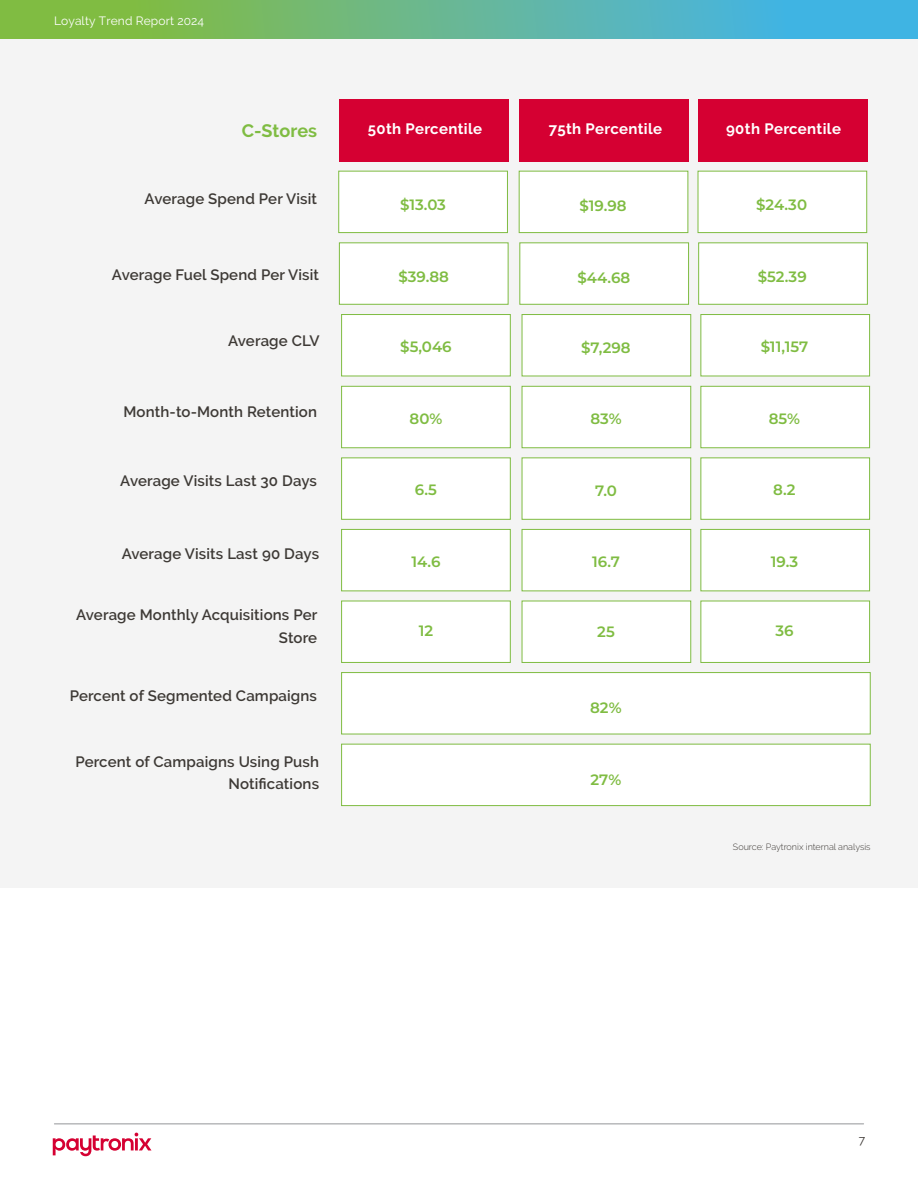
<style>
.page{position:relative;width:918px;height:1188px;background:#fff}
.page>*{position:absolute;margin:0;border:0;box-sizing:border-box;transform-origin:0 0}
.t1{font:700 18px "Raleway";color:#7fbc42}
.t2{font:600 15px/22.5px "Raleway";letter-spacing:.01em;color:#3d3935;text-align:right}
.t3{font:600 15px "Montserrat";color:#7fbc42}
.t4{font:700 15px "Raleway";letter-spacing:.025em;color:#fff}
.t5{font:12px "Raleway";letter-spacing:.01em;color:#fff}
.t6{font:12px "Raleway";color:#3d3935}
.t7{font:300 9px "Raleway";color:#3d3935}
</style>
<div class="page">
<svg style="left:53px;top:1133px;width:99px;height:23px"></svg>
<hr style="left:54px;top:1124px;width:810px;height:1px;background:#939598">
<svg style="left:0;top:0;width:918px;height:40px;background:#68b995"></svg>
<div style="left:0;top:40px;width:918px;height:848px;background:#f4f4f4"></div>
<div style="left:339px;top:99px;width:170px;height:62px;background:#d50032"></div>
<div style="left:520px;top:99px;width:169px;height:62px;background:#d50032"></div>
<div style="left:698px;top:99px;width:170px;height:62px;background:#d50032"></div>
<div style="left:338px;top:171px;width:170px;height:62px;background:#fff;border:1px solid #7fbc42"></div>
<div style="left:519px;top:171px;width:169px;height:62px;background:#fff;border:1px solid #7fbc42"></div>
<div style="left:698px;top:171px;width:169px;height:62px;background:#fff;border:1px solid #7fbc42"></div>
<div style="left:341px;top:314px;width:170px;height:62px;background:#fff;border:1px solid #7fbc42"></div>
<div style="left:522px;top:314px;width:169px;height:62px;background:#fff;border:1px solid #7fbc42"></div>
<div style="left:700px;top:314px;width:170px;height:62px;background:#fff;border:1px solid #7fbc42"></div>
<div style="left:341px;top:386px;width:170px;height:62px;background:#fff;border:1px solid #7fbc42"></div>
<div style="left:522px;top:386px;width:169px;height:62px;background:#fff;border:1px solid #7fbc42"></div>
<div style="left:700px;top:386px;width:170px;height:62px;background:#fff;border:1px solid #7fbc42"></div>
<div style="left:341px;top:457px;width:170px;height:63px;background:#fff;border:1px solid #7fbc42"></div>
<div style="left:522px;top:457px;width:169px;height:63px;background:#fff;border:1px solid #7fbc42"></div>
<div style="left:700px;top:457px;width:170px;height:63px;background:#fff;border:1px solid #7fbc42"></div>
<div style="left:341px;top:529px;width:170px;height:62px;background:#fff;border:1px solid #7fbc42"></div>
<div style="left:522px;top:529px;width:169px;height:62px;background:#fff;border:1px solid #7fbc42"></div>
<div style="left:700px;top:529px;width:170px;height:62px;background:#fff;border:1px solid #7fbc42"></div>
<div style="left:341px;top:601px;width:170px;height:62px;background:#fff;border:1px solid #7fbc42"></div>
<div style="left:522px;top:601px;width:169px;height:62px;background:#fff;border:1px solid #7fbc42"></div>
<div style="left:700px;top:601px;width:170px;height:62px;background:#fff;border:1px solid #7fbc42"></div>
<div style="left:341px;top:672px;width:530px;height:62px;background:#fff;border:1px solid #7fbc42"></div>
<div style="left:341px;top:744px;width:530px;height:62px;background:#fff;border:1px solid #7fbc42"></div>
<div style="left:339px;top:242px;width:169px;height:63px;background:#fff;border:1px solid #7fbc42"></div>
<div style="left:519px;top:242px;width:170px;height:63px;background:#fff;border:1px solid #7fbc42"></div>
<div style="left:698px;top:242px;width:170px;height:63px;background:#fff;border:1px solid #7fbc42"></div>
<p class="t5" style="left:54px;top:13px;width:152px">Loyalty Trend Report 2024</p>
<p class="t1" style="left:242px;top:121px;width:77px">C-Stores</p>
<p class="t2" style="left:145px;top:187px;width:174px">Average Spend Per Visit</p>
<p class="t4" style="left:368px;top:120px;width:116px">50th Percentile</p>
<p class="t4" style="left:549px;top:120px;width:115px">75th Percentile</p>
<p class="t4" style="left:726px;top:120px;width:117px">90th Percentile</p>
<p class="t3" style="left:400px;top:194px;width:47px">$13.03</p>
<p class="t3" style="left:580px;top:195px;width:49px">$19.98</p>
<p class="t3" style="left:756px;top:194px;width:53px">$24.30</p>
<p class="t2" style="left:112px;top:263px;width:209px">Average Fuel Spend Per Visit</p>
<p class="t3" style="left:398px;top:266px;width:52px">$39.88</p>
<p class="t3" style="left:577px;top:267px;width:54px">$44.68</p>
<p class="t3" style="left:758px;top:266px;width:50px">$52.39</p>
<p class="t2" style="left:228px;top:330px;width:93px">Average CLV</p>
<p class="t2" style="left:124px;top:401px;width:195px">Month-to-Month Retention</p>
<p class="t2" style="left:120px;top:470px;width:198px">Average Visits Last 30 Days</p>
<p class="t2" style="left:122px;top:543px;width:199px">Average Visits Last 90 Days</p>
<p class="t2" style="left:76px;top:604px;width:243px">Average Monthly Acquisitions Per<br>Store</p>
<p class="t2" style="left:70px;top:684px;width:249px">Percent of Segmented Campaigns</p>
<p class="t2" style="left:76px;top:750px;width:245px">Percent of Campaigns Using Push<br>Notifications</p>
<p class="t3" style="left:400px;top:336px;width:53px">$5,046</p>
<p class="t3" style="left:581px;top:337px;width:51px">$7,298</p>
<p class="t3" style="left:761px;top:336px;width:49px">$11,157</p>
<p class="t3" style="left:410px;top:408px;width:34px">80%</p>
<p class="t3" style="left:590px;top:408px;width:33px">83%</p>
<p class="t3" style="left:769px;top:408px;width:33px">85%</p>
<p class="t3" style="left:415px;top:479px;width:23px">6.5</p>
<p class="t3" style="left:595px;top:480px;width:23px">7.0</p>
<p class="t3" style="left:773px;top:479px;width:24px">8.2</p>
<p class="t3" style="left:411px;top:551px;width:31px">14.6</p>
<p class="t3" style="left:592px;top:551px;width:29px">16.7</p>
<p class="t3" style="left:771px;top:551px;width:29px">19.3</p>
<p class="t3" style="left:419px;top:620px;width:16px">12</p>
<p class="t3" style="left:597px;top:621px;width:19px">25</p>
<p class="t3" style="left:775px;top:620px;width:20px">36</p>
<p class="t3" style="left:590px;top:697px;width:33px">82%</p>
<p class="t3" style="left:591px;top:769px;width:32px">27%</p>
<p class="t7" style="left:733px;top:841px;width:139px">Source: Paytronix internal analysis</p>
<p class="t6" style="left:859px;top:1133px;width:8px">7</p>
</div>
